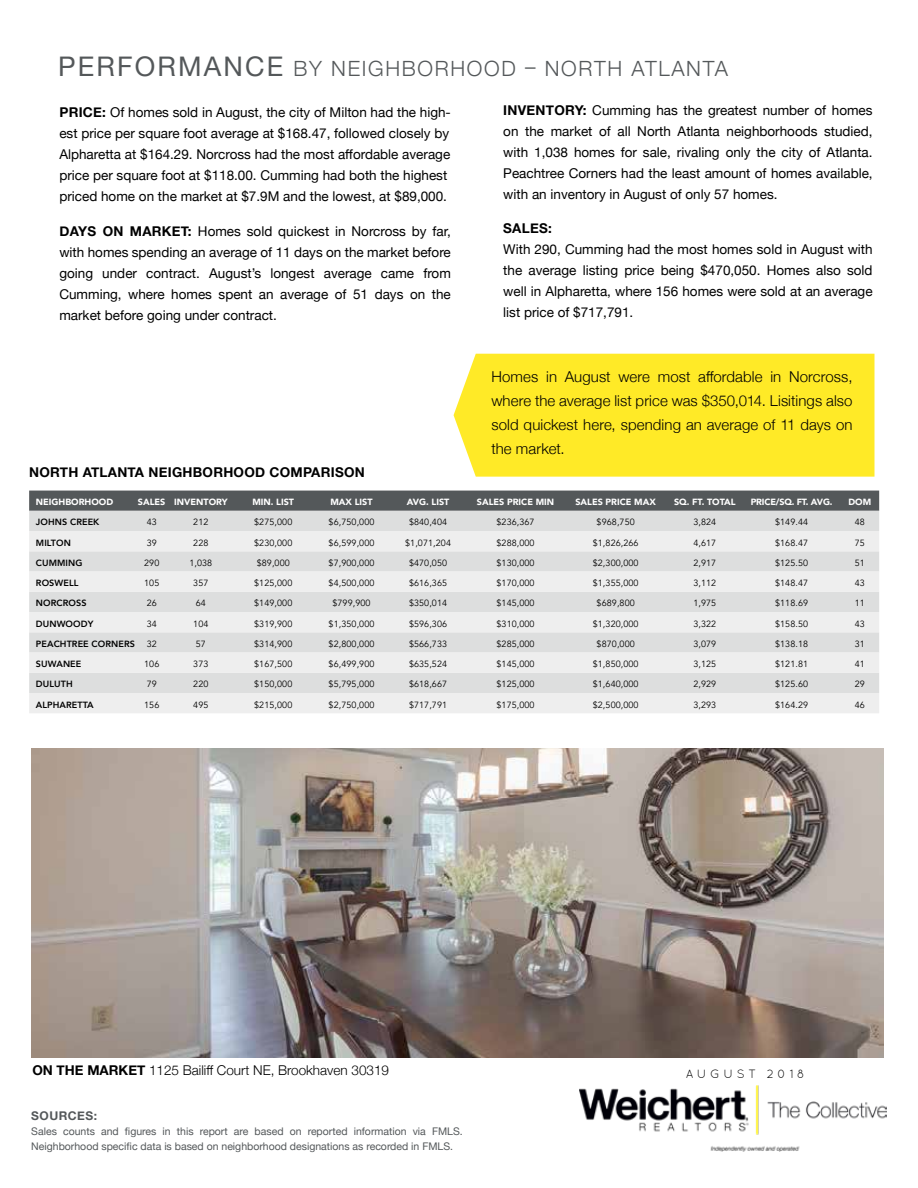
<style>
.page{position:relative;width:918px;height:1188px;background:#fff}
.page>*{position:absolute;margin:0;border:0;box-sizing:border-box;transform-origin:0 0}
.t1{font:300 21px "Helvetica Neue";letter-spacing:.08em;color:#54585a}
.t2{font:300 15px/24px "Helvetica Neue";letter-spacing:.005em;color:#000;text-align:justify}
.t3{font:13.5px/21px "Helvetica Neue";color:#000;text-align:justify}
.t4{font:300 13.5px "Helvetica Neue";color:#000}
.t5{font:700 13.5px "Helvetica Neue";letter-spacing:.02em;color:#000}
.t6{font:12px "Quicksand";letter-spacing:.3em;color:#000}
.t7{font:700 12px "Helvetica Neue";letter-spacing:.04em;color:#54585a}
.t8{font:10.5px/15px "Helvetica Neue";color:#54585a}
.t9{font:9px "Avenir";letter-spacing:.01em;color:#000}
.t10{font:900 9px "Avenir";color:#fff}
.t11{font:800 9px "Avenir";letter-spacing:.01em;color:#000}
.t12{font:900 9px "Avenir";letter-spacing:-.02em;color:#fff}
.s1{font-weight:400;font-size:27px}
.s2{font-weight:700}
</style>
<div class="page">
<div style="left:454px;top:354px;width:421px;height:123px;background:#ffea27"></div>
<div style="left:29px;top:491px;width:850px;height:20px;background:#54585a"></div>
<div style="left:29px;top:511px;width:850px;height:20px;background:#dddede"></div>
<svg style="left:29px;top:531px;width:850px;height:182px;fill:#eee"></svg>
<img style="left:31px;top:749px;width:852px;height:309px">
<img style="left:580px;top:1085px;width:307px;height:67px">
<h1 class="t1" style="left:58px;top:52px;width:671px"><span class="s1">PERFORMANCE</span> BY NEIGHBORHOOD – NORTH ATLANTA</h1>
<p class="t3" style="left:59px;top:102px;width:393px;text-align:left"><span class="s2">PRICE:</span> Of homes sold in August, the city of Milton had the high&shy;est price per square foot average at $168.47, followed closely by Alpharetta at $164.29. Norcross had the most affordable average price per square foot at $118.00. Cumming had both the highest priced home on the market at $7.9M and the lowest, at $89,000.</p>
<p class="t3" style="left:59px;top:221px;width:393px"><span class="s2">DAYS ON MARKET:</span> Homes sold quickest in Norcross by far, with homes spending an average of 11 days on the market before going under contract. August’s longest average came from Cumming, where homes spent an average of 51 days on the market before going under contract.</p>
<p class="t5" style="left:29px;top:462px;width:337px">NORTH ATLANTA NEIGHBORHOOD COMPARISON</p>
<p class="t3" style="left:503px;top:100px;width:371px"><span class="s2">INVENTORY:</span> Cumming has the greatest number of homes on the market of all North Atlanta neighborhoods studied, with 1,038 homes for sale, rivaling only the city of Atlanta.<br>Peachtree Corners had the least amount of homes available, with an inventory in August of only 57 homes.</p>
<p class="t5" style="left:503px;top:218px;width:50px">SALES:</p>
<p class="t3" style="left:503px;top:240px;width:371px">With 290, Cumming had the most homes sold in August with the average listing price being $470,050. Homes also sold well in Alpharetta, where 156 homes were sold at an average list price of $717,791.</p>
<p class="t2" style="left:491px;top:363px;width:363px">Homes in August were most affordable in Norcross, where the average list price was $350,014. Lisitings also sold quickest here, spending an average of 11 days on the market.</p>
<p class="t10" style="left:36px;top:494px;width:79px">NEIGHBORHOOD</p>
<p class="t10" style="left:138px;top:494px;width:91px">SALES INVENTORY</p>
<p class="t10" style="left:252px;top:494px;width:43px">MIN. LIST</p>
<p class="t10" style="left:330px;top:494px;width:44px">MAX LIST</p>
<p class="t10" style="left:407px;top:494px;width:44px">AVG. LIST</p>
<p class="t10" style="left:477px;top:494px;width:79px">SALES PRICE MIN</p>
<p class="t10" style="left:575px;top:494px;width:82px">SALES PRICE MAX</p>
<p class="t10" style="left:674px;top:494px;width:63px">SQ. FT. TOTAL</p>
<p class="t12" style="left:751px;top:494px;width:83px">PRICE/SQ. FT. AVG.</p>
<p class="t10" style="left:848px;top:494px;width:24px">DOM</p>
<p class="t11" style="left:36px;top:515px;width:65px">JOHNS CREEK</p>
<p class="t9" style="left:147px;top:517px;width:12px">43</p>
<p class="t9" style="left:193px;top:517px;width:17px">212</p>
<p class="t9" style="left:254px;top:517px;width:40px">$275,000</p>
<p class="t9" style="left:329px;top:517px;width:47px">$6,750,000</p>
<p class="t9" style="left:409px;top:517px;width:40px">$840,404</p>
<p class="t9" style="left:497px;top:517px;width:40px">$236,367</p>
<p class="t9" style="left:597px;top:517px;width:40px">$968,750</p>
<p class="t9" style="left:693px;top:517px;width:24px">3,824</p>
<p class="t9" style="left:775px;top:517px;width:35px">$149.44</p>
<p class="t9" style="left:855px;top:517px;width:12px">48</p>
<p class="t11" style="left:36px;top:536px;width:36px">MILTON</p>
<p class="t9" style="left:147px;top:537px;width:12px">39</p>
<p class="t9" style="left:193px;top:537px;width:17px">228</p>
<p class="t9" style="left:254px;top:537px;width:40px">$230,000</p>
<p class="t9" style="left:329px;top:537px;width:47px">$6,599,000</p>
<p class="t9" style="left:405px;top:537px;width:47px">$1,071,204</p>
<p class="t9" style="left:497px;top:537px;width:40px">$288,000</p>
<p class="t9" style="left:593px;top:537px;width:47px">$1,826,266</p>
<p class="t9" style="left:693px;top:537px;width:24px">4,617</p>
<p class="t9" style="left:775px;top:537px;width:35px">$168.47</p>
<p class="t9" style="left:855px;top:537px;width:12px">75</p>
<p class="t11" style="left:36px;top:556px;width:48px">CUMMING</p>
<p class="t9" style="left:144px;top:557px;width:17px">290</p>
<p class="t9" style="left:189px;top:557px;width:24px">1,038</p>
<p class="t9" style="left:257px;top:557px;width:35px">$89,000</p>
<p class="t9" style="left:329px;top:557px;width:47px">$7,900,000</p>
<p class="t9" style="left:409px;top:557px;width:40px">$470,050</p>
<p class="t9" style="left:497px;top:557px;width:40px">$130,000</p>
<p class="t9" style="left:593px;top:557px;width:47px">$2,300,000</p>
<p class="t9" style="left:693px;top:557px;width:24px">2,917</p>
<p class="t9" style="left:775px;top:557px;width:35px">$125.50</p>
<p class="t9" style="left:855px;top:557px;width:12px">51</p>
<p class="t11" style="left:36px;top:576px;width:44px">ROSWELL</p>
<p class="t9" style="left:144px;top:578px;width:17px">105</p>
<p class="t9" style="left:193px;top:578px;width:17px">357</p>
<p class="t9" style="left:254px;top:578px;width:40px">$125,000</p>
<p class="t9" style="left:329px;top:578px;width:47px">$4,500,000</p>
<p class="t9" style="left:409px;top:578px;width:40px">$616,365</p>
<p class="t9" style="left:497px;top:578px;width:40px">$170,000</p>
<p class="t9" style="left:593px;top:578px;width:47px">$1,355,000</p>
<p class="t9" style="left:693px;top:578px;width:24px">3,112</p>
<p class="t9" style="left:775px;top:578px;width:35px">$148.47</p>
<p class="t9" style="left:855px;top:578px;width:12px">43</p>
<p class="t11" style="left:36px;top:596px;width:52px">NORCROSS</p>
<p class="t9" style="left:147px;top:598px;width:12px">26</p>
<p class="t9" style="left:196px;top:598px;width:12px">64</p>
<p class="t9" style="left:254px;top:598px;width:40px">$149,000</p>
<p class="t9" style="left:332px;top:598px;width:40px">$799,900</p>
<p class="t9" style="left:409px;top:598px;width:40px">$350,014</p>
<p class="t9" style="left:497px;top:598px;width:40px">$145,000</p>
<p class="t9" style="left:597px;top:598px;width:40px">$689,800</p>
<p class="t9" style="left:693px;top:598px;width:24px">1,975</p>
<p class="t9" style="left:775px;top:598px;width:35px">$118.69</p>
<p class="t9" style="left:855px;top:598px;width:12px">11</p>
<p class="t11" style="left:36px;top:617px;width:59px">DUNWOODY</p>
<p class="t9" style="left:147px;top:618px;width:12px">34</p>
<p class="t9" style="left:193px;top:618px;width:17px">104</p>
<p class="t9" style="left:254px;top:618px;width:40px">$319,900</p>
<p class="t9" style="left:329px;top:618px;width:47px">$1,350,000</p>
<p class="t9" style="left:409px;top:618px;width:40px">$596,306</p>
<p class="t9" style="left:497px;top:618px;width:40px">$310,000</p>
<p class="t9" style="left:593px;top:618px;width:47px">$1,320,000</p>
<p class="t9" style="left:693px;top:618px;width:24px">3,322</p>
<p class="t9" style="left:775px;top:618px;width:35px">$158.50</p>
<p class="t9" style="left:855px;top:618px;width:12px">43</p>
<p class="t11" style="left:36px;top:637px;width:101px">PEACHTREE CORNERS</p>
<p class="t9" style="left:147px;top:638px;width:12px">32</p>
<p class="t9" style="left:196px;top:638px;width:12px">57</p>
<p class="t9" style="left:254px;top:638px;width:40px">$314,900</p>
<p class="t9" style="left:329px;top:638px;width:47px">$2,800,000</p>
<p class="t9" style="left:409px;top:638px;width:40px">$566,733</p>
<p class="t9" style="left:497px;top:638px;width:40px">$285,000</p>
<p class="t9" style="left:597px;top:638px;width:40px">$870,000</p>
<p class="t9" style="left:693px;top:638px;width:24px">3,079</p>
<p class="t9" style="left:775px;top:638px;width:35px">$138.18</p>
<p class="t9" style="left:855px;top:638px;width:12px">31</p>
<p class="t11" style="left:36px;top:657px;width:47px">SUWANEE</p>
<p class="t9" style="left:144px;top:659px;width:17px">106</p>
<p class="t9" style="left:193px;top:659px;width:17px">373</p>
<p class="t9" style="left:254px;top:659px;width:40px">$167,500</p>
<p class="t9" style="left:329px;top:659px;width:47px">$6,499,900</p>
<p class="t9" style="left:409px;top:659px;width:40px">$635,524</p>
<p class="t9" style="left:497px;top:659px;width:40px">$145,000</p>
<p class="t9" style="left:593px;top:659px;width:47px">$1,850,000</p>
<p class="t9" style="left:693px;top:659px;width:24px">3,125</p>
<p class="t9" style="left:775px;top:659px;width:35px">$121.81</p>
<p class="t9" style="left:855px;top:659px;width:12px">41</p>
<p class="t11" style="left:36px;top:677px;width:38px">DULUTH</p>
<p class="t9" style="left:147px;top:679px;width:12px">79</p>
<p class="t9" style="left:193px;top:679px;width:17px">220</p>
<p class="t9" style="left:254px;top:679px;width:40px">$150,000</p>
<p class="t9" style="left:329px;top:679px;width:47px">$5,795,000</p>
<p class="t9" style="left:409px;top:679px;width:40px">$618,667</p>
<p class="t9" style="left:497px;top:679px;width:40px">$125,000</p>
<p class="t9" style="left:593px;top:679px;width:47px">$1,640,000</p>
<p class="t9" style="left:693px;top:679px;width:24px">2,929</p>
<p class="t9" style="left:775px;top:679px;width:35px">$125.60</p>
<p class="t9" style="left:855px;top:679px;width:12px">29</p>
<p class="t11" style="left:36px;top:698px;width:59px">ALPHARETTA</p>
<p class="t9" style="left:144px;top:699px;width:17px">156</p>
<p class="t9" style="left:193px;top:699px;width:17px">495</p>
<p class="t9" style="left:254px;top:699px;width:40px">$215,000</p>
<p class="t9" style="left:329px;top:699px;width:47px">$2,750,000</p>
<p class="t9" style="left:409px;top:699px;width:40px">$717,791</p>
<p class="t9" style="left:497px;top:699px;width:40px">$175,000</p>
<p class="t9" style="left:593px;top:699px;width:47px">$2,500,000</p>
<p class="t9" style="left:693px;top:699px;width:24px">3,293</p>
<p class="t9" style="left:775px;top:699px;width:35px">$164.29</p>
<p class="t9" style="left:855px;top:699px;width:12px">46</p>
<p class="t4" style="left:32px;top:1060px;width:358px"><span class="s2">ON THE MARKET</span> 1125 Bailiff Court NE, Brookhaven 30319</p>
<p class="t7" style="left:31px;top:1106px;width:67px">SOURCES:</p>
<p class="t8" style="left:31px;top:1125px;width:433px">Sales counts and figures in this report are based on reported information via FMLS.<br>Neighborhood specific data is based on neighborhood designations as recorded in FMLS.</p>
<p class="t6" style="left:686px;top:1067px;width:121px">AUGUST 2018</p>
</div>
